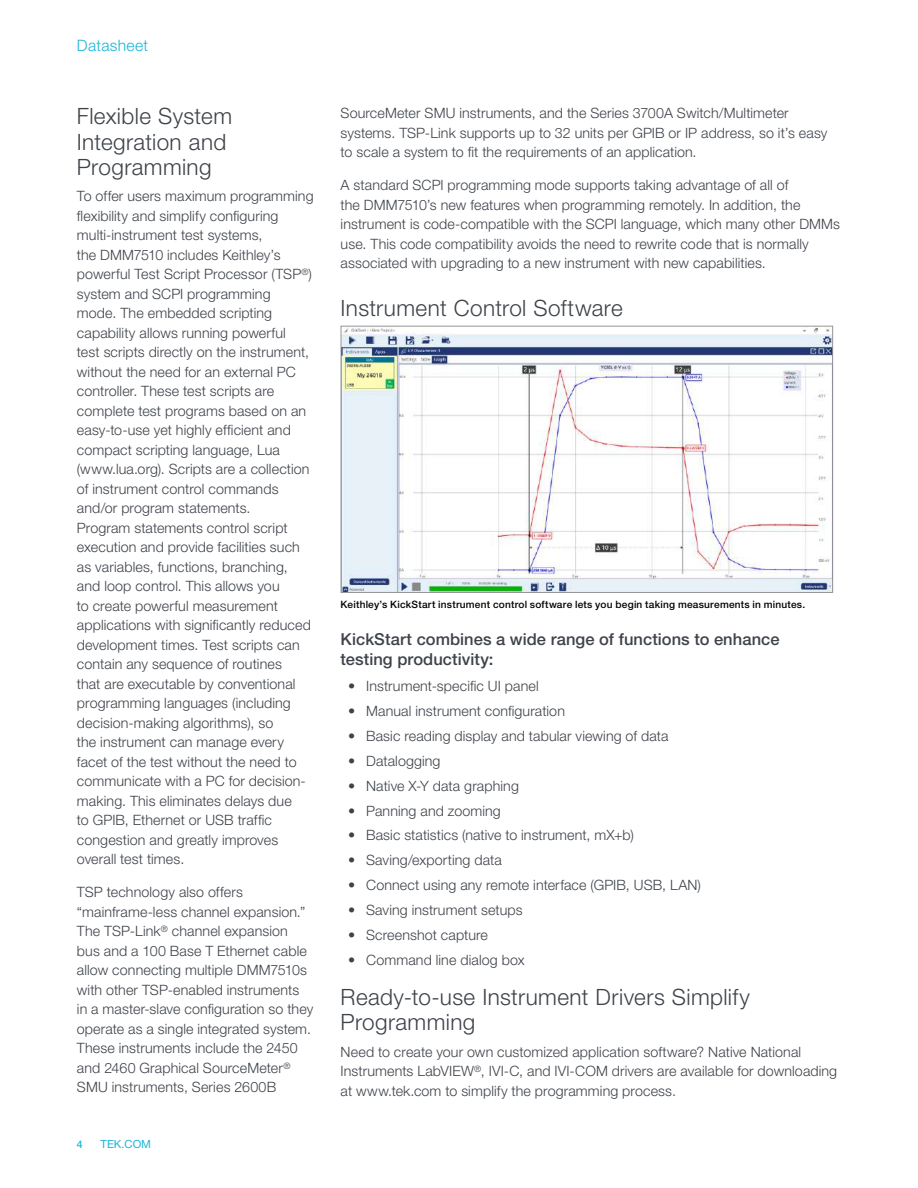
<style>
.page{position:relative;width:918px;height:1188px;background:#fff}
.page>*{position:absolute;margin:0;border:0;box-sizing:border-box;transform-origin:0 0}
.t1{font:300 22.5px/25.5px "Helvetica Neue LT Std";letter-spacing:.015em;color:#3e434a}
.t2{font:500 16.5px/19.5px "Helvetica Neue LT Std";letter-spacing:.005em;color:#3e434a}
.t3{font:300 15.75px "Helvetica Neue LT Std";letter-spacing:.02em;color:#1cb5d8}
.t4{font:300 14.25px/19.5px "Helvetica Neue LT Std";letter-spacing:.01em;color:#3e434a}
.t5{font:11.25px "Helvetica Neue LT Std";color:#1cb5d8}
.t6{font:500 10.5px "Helvetica Neue LT Std";color:#1cb5d8}
.t7{font:500 10.2px "Helvetica Neue LT Std";letter-spacing:.02em;color:#000}
</style>
<div class="page">
<img style="left:343px;top:328px;width:488px;height:263px">
<div style="left:341px;top:326px;width:492px;height:267px;border:1px solid #939598"></div>
<p class="t3" style="left:77px;top:36px;width:73px">Datasheet</p>
<h1 class="t1" style="left:77px;top:103px;width:157px">Flexible System<br>Integration and<br>Programming</h1>
<p class="t4" style="left:77px;top:186px;width:238px">To offer users maximum programming flexibility and simplify configuring multi-instrument test systems,<br>the DMM7510 includes Keithley’s powerful Test Script Processor (TSP<sup>®</sup>) system and SCPI programming mode. The embedded scripting capability allows running powerful<br>test scripts directly on the instrument, without the need for an external PC controller. These test scripts are complete test programs based on an easy-to-use yet highly efficient and compact scripting language, Lua (www.lua.org). Scripts are a collection of instrument control commands and/or program statements.<br>Program statements control script execution and provide facilities such as variables, functions, branching, and loop control. This allows you<br>to create powerful measurement applications with significantly reduced development times. Test scripts can contain any sequence of routines<br>that are executable by conventional programming languages (including decision-making algorithms), so<br>the instrument can manage every facet of the test without the need to communicate with a PC for decision&shy;making. This eliminates delays due<br>to GPIB, Ethernet or USB traffic congestion and greatly improves overall test times.</p>
<p class="t4" style="left:77px;top:882px;width:238px">TSP technology also offers “mainframe-less channel expansion.” The TSP-Link<sup>®</sup> channel expansion bus and a 100 Base T Ethernet cable allow connecting multiple DMM7510s with other TSP-enabled instruments<br>in a master-slave configuration so they operate as a single integrated system.<br>These instruments include the 2450 and 2460 Graphical SourceMeter<sup>® </sup>SMU instruments, Series 2600B</p>
<p class="t6" style="left:77px;top:1138px;width:7px">4</p>
<p class="t5" style="left:101px;top:1138px;width:52px">TEK.COM</p>
<p class="t4" style="left:341px;top:103px;width:488px">SourceMeter SMU instruments, and the Series 3700A Switch/Multimeter systems. TSP-Link supports up to 32 units per GPIB or IP address, so it’s easy to scale a system to fit the requirements of an application.</p>
<p class="t4" style="left:341px;top:175px;width:501px">A standard SCPI programming mode supports taking advantage of all of<br>the DMM7510’s new features when programming remotely. In addition, the instrument is code-compatible with the SCPI language, which many other DMMs use. This code compatibility avoids the need to rewrite code that is normally associated with upgrading to a new instrument with new capabilities.</p>
<h1 class="t1" style="left:341px;top:295px;width:284px">Instrument Control Software</h1>
<p class="t7" style="left:341px;top:598px;width:466px">Keithley’s KickStart instrument control software lets you begin taking measurements in minutes.</p>
<p class="t2" style="left:341px;top:630px;width:440px">KickStart combines a wide range of functions to enhance testing productivity:</p>
<p class="t4" style="left:348px;top:676px;width:192px">• Instrument-specific UI panel</p>
<p class="t4" style="left:348px;top:701px;width:218px">• Manual instrument configuration</p>
<p class="t4" style="left:348px;top:726px;width:322px">• Basic reading display and tabular viewing of data</p>
<p class="t4" style="left:348px;top:751px;width:94px">• Datalogging</p>
<p class="t4" style="left:348px;top:776px;width:172px">• Native X-Y data graphing</p>
<p class="t4" style="left:348px;top:800px;width:154px">• Panning and zooming</p>
<p class="t4" style="left:348px;top:825px;width:287px">• Basic statistics (native to instrument, mX+b)</p>
<p class="t4" style="left:348px;top:850px;width:155px">• Saving/exporting data</p>
<p class="t4" style="left:348px;top:875px;width:354px">• Connect using any remote interface (GPIB, USB, LAN)</p>
<p class="t4" style="left:348px;top:900px;width:176px">• Saving instrument setups</p>
<p class="t4" style="left:348px;top:925px;width:141px">• Screenshot capture</p>
<p class="t4" style="left:348px;top:950px;width:178px">• Command line dialog box</p>
<h1 class="t1" style="left:341px;top:984px;width:411px">Ready-to-use Instrument Drivers Simplify<br>Programming</h1>
<p class="t4" style="left:341px;top:1042px;width:498px">Need to create your own customized application software? Native National<br>Instruments LabVIEW<sup>®</sup>, IVI-C, and IVI-COM drivers are available for downloading at www.tek.com to simplify the programming process.</p>
</div>
